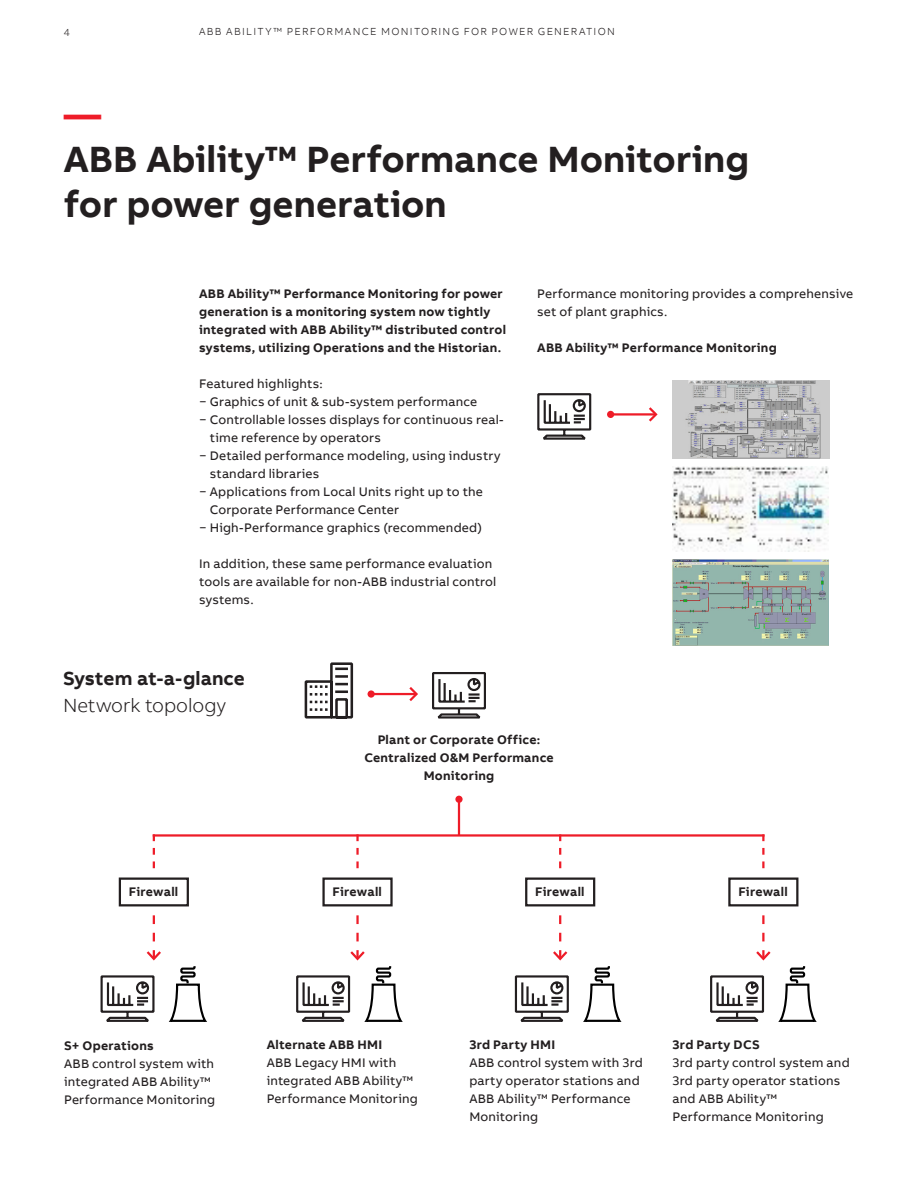
<style>
.page{position:relative;width:918px;height:1188px;background:#fff}
.page>*{position:absolute;margin:0;border:0;box-sizing:border-box;transform-origin:0 0}
.Headline_L_25pt_30pt{font:700 37.5px/45px "AB Bvoice";color:#231f20}
.Headline_L_25pt_30pt-2{font:700 37.5px "AB Bvoice";color:#ee1c28}
.Lead_13pt_18pt{font:700 19.5px "AB Bvoice";letter-spacing:-.005em;color:#231f20}
.Lead_13pt_18pt-2{font:300 19.5px "AB Bvoice";letter-spacing:-.005em;color:#231f20}
.Copytext_8_5pt_12pt{font:12.75px/18px "AB Bvoice";letter-spacing:.015em;color:#231f20}
.Infographic_Descript{font:12.75px/18px "AB Bvoice";letter-spacing:.015em;color:#231f20}
.Copytext_8_5pt_12pt-2{font:700 12.75px/18px "AB Bvoice";letter-spacing:.02em;color:#231f20}
.Infographic_Descript-2{font:700 12.75px/18px "AB Bvoice";letter-spacing:.02em;color:#231f20;text-align:center}
.Paragraph_Title_8_5p{font:700 12.75px "AB Bvoice";letter-spacing:.02em;color:#231f20}
.t1{font:300 10.5px "AB Bvoice";letter-spacing:.12em;color:#231f20}
</style>
<div class="page">
<hr style="left:153px;top:834px;width:612px;height:3px;background:#ee1c28">
<hr style="left:458px;top:799px;width:2px;height:36px;background:#ee1c28">
<div style="left:455px;top:796px;width:8px;height:7px;background:#ee1c28;border-radius:50%"></div>
<div style="left:119px;top:878px;width:70px;height:28px;border:2px solid #231f20"></div>
<div style="left:322px;top:878px;width:71px;height:28px;border:2px solid #231f20"></div>
<div style="left:525px;top:878px;width:70px;height:28px;border:2px solid #231f20"></div>
<div style="left:728px;top:878px;width:70px;height:28px;border:2px solid #231f20"></div>
<svg style="left:305px;top:662px;width:48px;height:57px"></svg>
<svg style="left:432px;top:672px;width:54px;height:47px"></svg>
<hr style="left:371px;top:693px;width:45px;height:2px;background:#ee1c28">
<div style="left:368px;top:690px;width:7px;height:8px;background:#ee1c28;border-radius:50%"></div>
<svg style="left:407px;top:687px;width:11px;height:14px"></svg>
<svg style="left:100px;top:975px;width:55px;height:47px"></svg>
<svg style="left:514px;top:975px;width:55px;height:47px"></svg>
<svg style="left:169px;top:966px;width:38px;height:56px"></svg>
<svg style="left:583px;top:966px;width:39px;height:56px"></svg>
<svg style="left:762px;top:834px;width:3px;height:34px"></svg>
<svg style="left:559px;top:834px;width:2px;height:34px"></svg>
<svg style="left:356px;top:834px;width:3px;height:34px"></svg>
<svg style="left:153px;top:834px;width:2px;height:34px"></svg>
<svg style="left:146px;top:915px;width:15px;height:46px"></svg>
<svg style="left:296px;top:915px;width:107px;height:107px"></svg>
<svg style="left:553px;top:915px;width:15px;height:46px"></svg>
<svg style="left:710px;top:915px;width:107px;height:107px"></svg>
<svg style="left:537px;top:393px;width:55px;height:47px"></svg>
<hr style="left:611px;top:413px;width:45px;height:3px;background:#ee1c28">
<div style="left:607px;top:411px;width:7px;height:7px;background:#ee1c28;border-radius:50%"></div>
<svg style="left:646px;top:407px;width:12px;height:15px"></svg>
<img style="left:673px;top:381px;width:156px;height:77px">
<img style="left:673px;top:466px;width:156px;height:85px">
<img style="left:673px;top:560px;width:156px;height:85px">
<p class="t1" style="left:64px;top:26px;width:8px">4</p>
<p class="t1" style="left:199px;top:25px;width:417px">ABB ABILITY™ PERFORMANCE MONITORING FOR POWER GENERATION</p>
<p class="Headline_L_25pt_30pt-2" style="left:64px;top:90px;width:39px">—</p>
<p class="Headline_L_25pt_30pt" style="left:64px;top:137px;width:687px">ABB Ability™ Performance Monitoring for power generation</p>
<p class="Copytext_8_5pt_12pt-2" style="left:199px;top:284px;width:309px">ABB Ability™ Performance Monitoring for power generation is a monitoring system now tightly integrated with ABB Ability™ distributed control systems, utilizing Operations and the Historian.</p>
<p class="Copytext_8_5pt_12pt" style="left:199px;top:375px;width:125px">Featured highlights:</p>
<p class="Copytext_8_5pt_12pt" style="left:199px;top:393px;width:280px">− Graphics of unit &amp; sub-system performance</p>
<p class="Copytext_8_5pt_12pt" style="left:210px;top:411px;width:296px;text-indent:-11px">− Controllable losses displays for continuous real&shy;time reference by operators</p>
<p class="Copytext_8_5pt_12pt" style="left:210px;top:447px;width:292px;text-indent:-11px">− Detailed performance modeling, using industry standard libraries</p>
<p class="Copytext_8_5pt_12pt" style="left:210px;top:483px;width:275px;text-indent:-11px">− Applications from Local Units right up to the<br>Corporate Performance Center</p>
<p class="Copytext_8_5pt_12pt" style="left:199px;top:519px;width:285px">− High-Performance graphics (recommended)</p>
<p class="Copytext_8_5pt_12pt" style="left:199px;top:555px;width:299px">In addition, these same performance evaluation tools are available for non-ABB industrial control systems.</p>
<p class="Lead_13pt_18pt" style="left:63px;top:666px;width:183px">System at-a-glance</p>
<p class="Lead_13pt_18pt-2" style="left:63px;top:694px;width:164px">Network topology</p>
<p class="Copytext_8_5pt_12pt" style="left:537px;top:285px;width:317px">Performance monitoring provides a comprehensive set of plant graphics.</p>
<p class="Paragraph_Title_8_5p" style="left:537px;top:339px;width:241px">ABB Ability™ Performance Monitoring</p>
<p class="Infographic_Descript-2" style="left:378px;top:731px;width:164px">Plant or Corporate Office:</p>
<p class="Infographic_Descript-2" style="left:364px;top:749px;width:191px">Centralized O&amp;M Performance<br>Monitoring</p>
<p class="Infographic_Descript-2" style="left:129px;top:883px;width:51px">Firewall</p>
<p class="Infographic_Descript-2" style="left:333px;top:883px;width:51px">Firewall</p>
<p class="Infographic_Descript-2" style="left:535px;top:883px;width:51px">Firewall</p>
<p class="Infographic_Descript-2" style="left:738px;top:883px;width:51px">Firewall</p>
<p class="Infographic_Descript-2" style="left:64px;top:1036px;width:91px">S+ Operations</p>
<p class="Infographic_Descript" style="left:64px;top:1054px;width:153px">ABB control system with integrated ABB Ability™<br>Performance Monitoring</p>
<p class="Infographic_Descript-2" style="left:267px;top:1036px;width:117px">Alternate ABB HMI</p>
<p class="Infographic_Descript" style="left:267px;top:1054px;width:153px">ABB Legacy HMI with integrated ABB Ability™<br>Performance Monitoring</p>
<p class="Infographic_Descript-2" style="left:469px;top:1036px;width:87px">3rd Party HMI</p>
<p class="Infographic_Descript" style="left:469px;top:1054px;width:175px">ABB control system with 3rd party operator stations and<br>ABB Ability™ Performance<br>Monitoring</p>
<p class="Infographic_Descript-2" style="left:673px;top:1036px;width:89px">3rd Party DCS</p>
<p class="Infographic_Descript" style="left:673px;top:1054px;width:179px">3rd party control system and<br>3rd party operator stations and ABB Ability™<br>Performance Monitoring</p>
</div>
